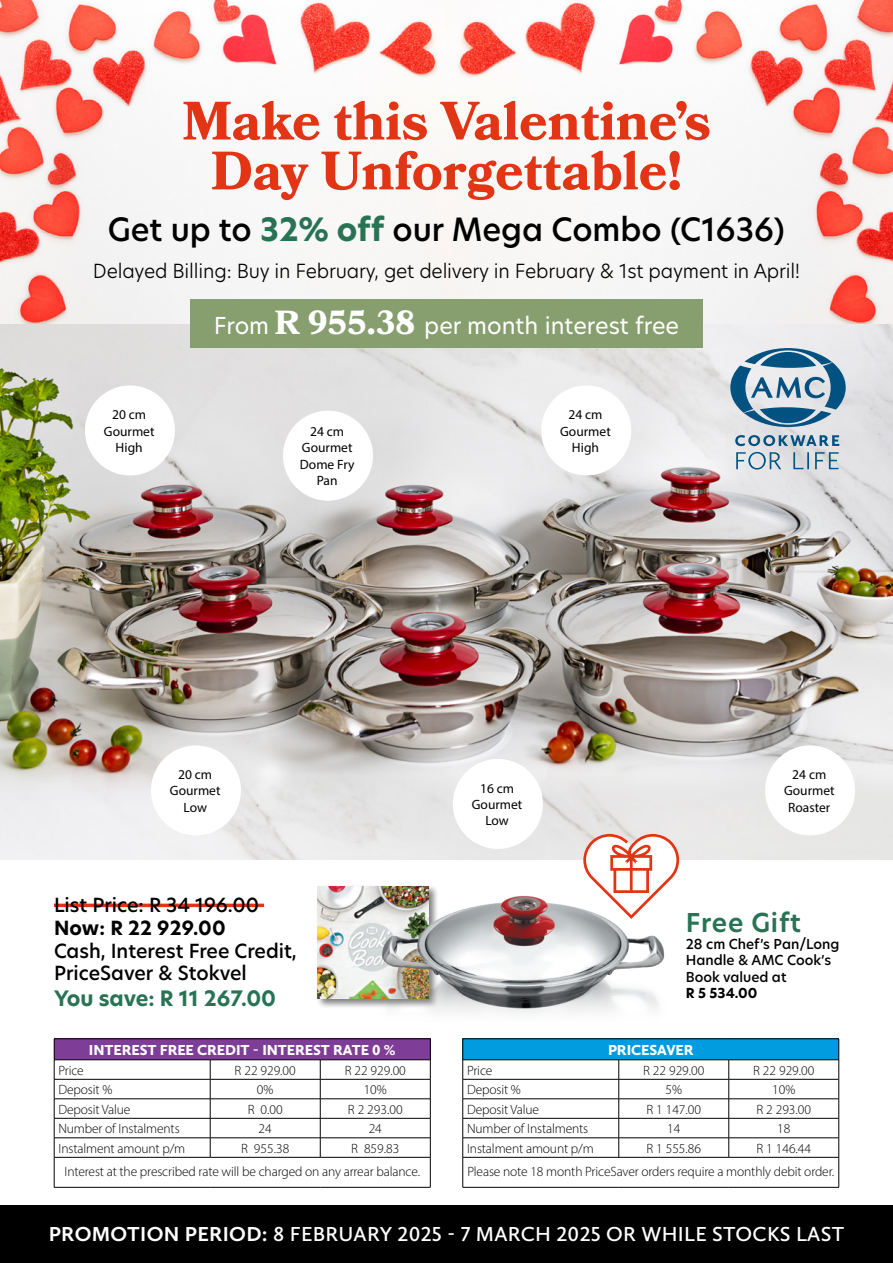
<style>
.page{position:relative;width:893px;height:1263px;background:#fff}
.page>*{position:absolute;margin:0;border:0;box-sizing:border-box;transform-origin:0 0}
.t1{font:700 53.85px/49.8px "Bookmania";color:#e23515;text-align:center}
.t2{font:500 31.5px "New Hero";color:#000}
.t3{font:600 25.5px "New Hero";letter-spacing:.03em;color:#297355}
.t4{font:22.95px "New Hero";color:#fff}
.t5{font:600 21px "Calluna Sans";letter-spacing:.015em;color:#fff}
.t6{font:700 20.85px "New Hero";color:#297355}
.t7{font:300 19.2px "New Hero";letter-spacing:-.01em;color:#000}
.t8{font:500 19.2px/22.6px "New Hero";color:#000}
.t9{font:700 19.2px "New Hero";letter-spacing:.01em;color:#000}
.t10{font:900 15px "Calluna Sans";letter-spacing:-.005em;color:#fff}
.t11{font:300 13.5px/23.2px "Myriad Pro";letter-spacing:-.01em;color:#000}
.t12{font:13.5px/16.5px "Myriad Pro";color:#000;text-align:center}
.t13{font:500 13.5px/16.5px "New Hero";color:#000}
.t14{font:700 13.5px "New Hero";color:#000}
.s1{font-weight:700;color:#297355}
.s2{font-family:"Bookmania";font-weight:700;font-size:33.3px}
.s3{font-weight:700}
</style>
<div class="page">
<img style="left:0;top:323px;width:893px;height:536px">
<img style="left:445px;top:0;width:448px;height:323px">
<img style="left:0;top:0;width:445px;height:323px">
<div style="left:463px;top:1039px;width:376px;height:21px;background:#009cdf"></div>
<svg style="left:463px;top:1060px;width:375px;height:127px"></svg>
<hr style="left:463px;top:1157px;width:156px;height:1px;background:#000">
<hr style="left:463px;top:1187px;width:156px;height:1px;background:#000">
<hr style="left:619px;top:1187px;width:110px;height:1px;background:#000">
<hr style="left:729px;top:1187px;width:110px;height:1px;background:#000">
<hr style="left:619px;top:1157px;width:110px;height:1px;background:#000">
<hr style="left:729px;top:1157px;width:110px;height:1px;background:#000">
<hr style="left:619px;top:1038px;width:110px;height:1px;background:#000">
<hr style="left:729px;top:1038px;width:110px;height:1px;background:#000">
<hr style="left:619px;top:1059px;width:110px;height:1px;background:#000">
<hr style="left:729px;top:1059px;width:110px;height:1px;background:#000">
<hr style="left:619px;top:1079px;width:110px;height:1px;background:#000">
<hr style="left:729px;top:1079px;width:110px;height:1px;background:#000">
<hr style="left:463px;top:1098px;width:156px;height:1px;background:#000">
<hr style="left:619px;top:1098px;width:110px;height:1px;background:#000">
<hr style="left:729px;top:1098px;width:110px;height:1px;background:#000">
<hr style="left:463px;top:1118px;width:156px;height:1px;background:#000">
<hr style="left:619px;top:1118px;width:110px;height:1px;background:#000">
<hr style="left:729px;top:1118px;width:110px;height:1px;background:#000">
<hr style="left:463px;top:1137px;width:156px;height:1px;background:#000">
<svg style="left:462px;top:1091px;width:1px;height:66px"></svg>
<hr style="left:619px;top:1137px;width:110px;height:1px;background:#000">
<hr style="left:729px;top:1137px;width:110px;height:1px;background:#000">
<hr style="left:462px;top:1157px;width:1px;height:30px;background:#000">
<svg style="left:618px;top:1091px;width:1px;height:66px"></svg>
<svg style="left:728px;top:1060px;width:1px;height:97px"></svg>
<svg style="left:838px;top:1039px;width:1px;height:118px"></svg>
<hr style="left:838px;top:1157px;width:1px;height:30px;background:#000">
<div style="left:54px;top:1039px;width:376px;height:21px;background:#7e3e98"></div>
<svg style="left:55px;top:1060px;width:375px;height:127px"></svg>
<hr style="left:54px;top:1157px;width:156px;height:1px;background:#000">
<hr style="left:54px;top:1187px;width:156px;height:1px;background:#000">
<hr style="left:210px;top:1187px;width:110px;height:1px;background:#000">
<hr style="left:320px;top:1187px;width:110px;height:1px;background:#000">
<hr style="left:210px;top:1157px;width:110px;height:1px;background:#000">
<hr style="left:320px;top:1157px;width:110px;height:1px;background:#000">
<hr style="left:54px;top:1038px;width:156px;height:1px;background:#000">
<hr style="left:210px;top:1038px;width:110px;height:1px;background:#000">
<hr style="left:320px;top:1038px;width:110px;height:1px;background:#000">
<hr style="left:54px;top:1059px;width:156px;height:1px;background:#000">
<hr style="left:210px;top:1059px;width:110px;height:1px;background:#000">
<hr style="left:320px;top:1059px;width:110px;height:1px;background:#000">
<hr style="left:54px;top:1079px;width:156px;height:1px;background:#000">
<hr style="left:210px;top:1079px;width:110px;height:1px;background:#000">
<hr style="left:320px;top:1079px;width:110px;height:1px;background:#000">
<hr style="left:54px;top:1098px;width:156px;height:1px;background:#000">
<hr style="left:210px;top:1098px;width:110px;height:1px;background:#000">
<hr style="left:320px;top:1098px;width:110px;height:1px;background:#000">
<hr style="left:54px;top:1118px;width:156px;height:1px;background:#000">
<hr style="left:210px;top:1118px;width:110px;height:1px;background:#000">
<hr style="left:320px;top:1118px;width:110px;height:1px;background:#000">
<hr style="left:54px;top:1137px;width:156px;height:1px;background:#000">
<svg style="left:54px;top:1039px;width:1px;height:118px"></svg>
<hr style="left:210px;top:1137px;width:110px;height:1px;background:#000">
<hr style="left:320px;top:1137px;width:110px;height:1px;background:#000">
<hr style="left:54px;top:1157px;width:1px;height:30px;background:#000">
<svg style="left:210px;top:1060px;width:1px;height:97px"></svg>
<svg style="left:320px;top:1060px;width:1px;height:97px"></svg>
<svg style="left:430px;top:1091px;width:1px;height:66px"></svg>
<hr style="left:430px;top:1157px;width:1px;height:30px;background:#000">
<div style="left:0;top:1205px;width:893px;height:58px;background:#000"></div>
<div style="left:85px;top:385px;width:90px;height:90px;background:#fff;border-radius:50%"></div>
<div style="left:283px;top:411px;width:90px;height:90px;background:#fff;border-radius:50%"></div>
<div style="left:541px;top:385px;width:90px;height:90px;background:#fff;border-radius:50%"></div>
<div style="left:765px;top:745px;width:90px;height:90px;background:#fff;border-radius:50%"></div>
<div style="left:453px;top:759px;width:90px;height:90px;background:#fff;border-radius:50%"></div>
<div style="left:151px;top:745px;width:90px;height:90px;background:#fff;border-radius:50%"></div>
<hr style="left:54px;top:904px;width:210px;height:3px;background:#e23515">
<div style="left:190px;top:299px;width:513px;height:48px;background:#879e6f"></div>
<div style="left:316px;top:885px;width:123px;height:124px;background:#000;opacity:.5"></div>
<img style="left:317px;top:886px;width:56px;height:112px">
<img style="left:373px;top:885px;width:352px;height:206px">
<svg style="left:575px;top:825px;width:116px;height:94px"></svg>
<svg style="left:730px;top:348px;width:116px;height:79px;background:#86a8bd"></svg>
<svg style="left:735px;top:435px;width:104px;height:11px"></svg>
<svg style="left:736px;top:452px;width:103px;height:17px;background:#b0c1cd"></svg>
<h1 class="t1" style="left:182px;top:96px;width:530px">Make this Valentine’s<br>Day Unforgettable!</h1>
<h2 class="t2" style="left:108px;top:207px;width:678px">Get up to <span class="s1">32% off</span> our Mega Combo (C1636)</h2>
<h3 class="t7" style="left:93px;top:258px;width:709px">Delayed Billing: Buy in February, get delivery in February &amp; 1st payment in April!</h3>
<h3 class="t4" style="left:214px;top:309px;width:467px">From <span class="s2">R 955.38</span> per month interest free</h3>
<p class="t12" style="left:104px;top:406px;width:52px">20 cm<br>Gourmet<br>High</p>
<p class="t12" style="left:300px;top:423px;width:56px">24 cm<br>Gourmet<br>Dome Fry<br>Pan</p>
<p class="t12" style="left:560px;top:406px;width:52px">24 cm<br>Gourmet<br>High</p>
<p class="t12" style="left:170px;top:766px;width:52px">20 cm<br>Gourmet<br>Low</p>
<h3 class="t8" style="left:54px;top:894px;width:207px">List Price: R 34 196.00</h3>
<h3 class="t9" style="left:54px;top:915px;width:173px">Now: R 22 929.00</h3>
<h3 class="t8" style="left:54px;top:939px;width:244px">Cash, Interest Free Credit,<br>PriceSaver &amp; Stokvel</h3>
<h3 class="t6" style="left:54px;top:984px;width:224px">You save: R 11 267.00</h3>
<p class="t10" style="left:89px;top:1040px;width:308px">INTEREST FREE CREDIT - INTEREST RATE 0 %</p>
<p class="t11" style="left:58px;top:1058px;width:27px">Price</p>
<p class="t11" style="left:235px;top:1058px;width:63px">R 22 929.00</p>
<p class="t11" style="left:345px;top:1058px;width:63px">R 22 929.00</p>
<p class="t11" style="left:58px;top:1078px;width:55px">Deposit %</p>
<p class="t11" style="left:257px;top:1078px;width:18px">0%</p>
<p class="t11" style="left:364px;top:1078px;width:25px">10%</p>
<p class="t11" style="left:58px;top:1097px;width:74px">Deposit Value</p>
<p class="t11" style="left:248px;top:1097px;width:36px">R 0.00</p>
<p class="t11" style="left:348px;top:1097px;width:56px">R 2 293.00</p>
<p class="t11" style="left:58px;top:1117px;width:123px">Number of Instalments</p>
<p class="t11" style="left:259px;top:1117px;width:15px">24</p>
<p class="t11" style="left:369px;top:1117px;width:15px">24</p>
<p class="t11" style="left:58px;top:1136px;width:128px">Instalment amount p/m</p>
<p class="t11" style="left:241px;top:1136px;width:50px">R 955.38</p>
<p class="t11" style="left:65px;top:1136px;width:357px;text-indent:287px">R 859.83<br>Interest at the prescribed rate will be charged on any arrear balance.</p>
<p class="t12" style="left:472px;top:779px;width:52px">16 cm<br>Gourmet<br>Low</p>
<p class="t12" style="left:784px;top:766px;width:52px">24 cm<br>Gourmet<br>Roaster</p>
<h3 class="t3" style="left:686px;top:905px;width:117px">Free Gift</h3>
<p class="t13" style="left:686px;top:935px;width:155px">28 cm Chef’s Pan/Long<br>Handle &amp; AMC Cook’s<br>Book valued at</p>
<p class="t14" style="left:686px;top:984px;width:73px">R 5 534.00</p>
<p class="t10" style="left:608px;top:1040px;width:87px">PRICESAVER</p>
<p class="t11" style="left:467px;top:1058px;width:27px">Price</p>
<p class="t11" style="left:643px;top:1058px;width:63px">R 22 929.00</p>
<p class="t11" style="left:753px;top:1058px;width:63px">R 22 929.00</p>
<p class="t11" style="left:467px;top:1078px;width:55px">Deposit %</p>
<p class="t11" style="left:665px;top:1078px;width:18px">5%</p>
<p class="t11" style="left:772px;top:1078px;width:25px">10%</p>
<p class="t11" style="left:467px;top:1097px;width:74px">Deposit Value</p>
<p class="t11" style="left:646px;top:1097px;width:56px">R 1 147.00</p>
<p class="t11" style="left:756px;top:1097px;width:56px">R 2 293.00</p>
<p class="t11" style="left:467px;top:1117px;width:123px">Number of Instalments</p>
<p class="t11" style="left:667px;top:1117px;width:15px">14</p>
<p class="t11" style="left:777px;top:1117px;width:15px">18</p>
<p class="t11" style="left:467px;top:1136px;width:128px">Instalment amount p/m</p>
<p class="t11" style="left:646px;top:1136px;width:56px">R 1 555.86</p>
<p class="t11" style="left:467px;top:1136px;width:368px;text-indent:289px">R 1 146.44<br>Please note 18 month PriceSaver orders require a monthly debit order.</p>
<h3 class="t5" style="left:49px;top:1221px;width:797px"><span class="s3">PROMOTION PERIOD:</span> 8 FEBRUARY 2025 - 7 MARCH 2025 OR WHILE STOCKS LAST</h3>
</div>
